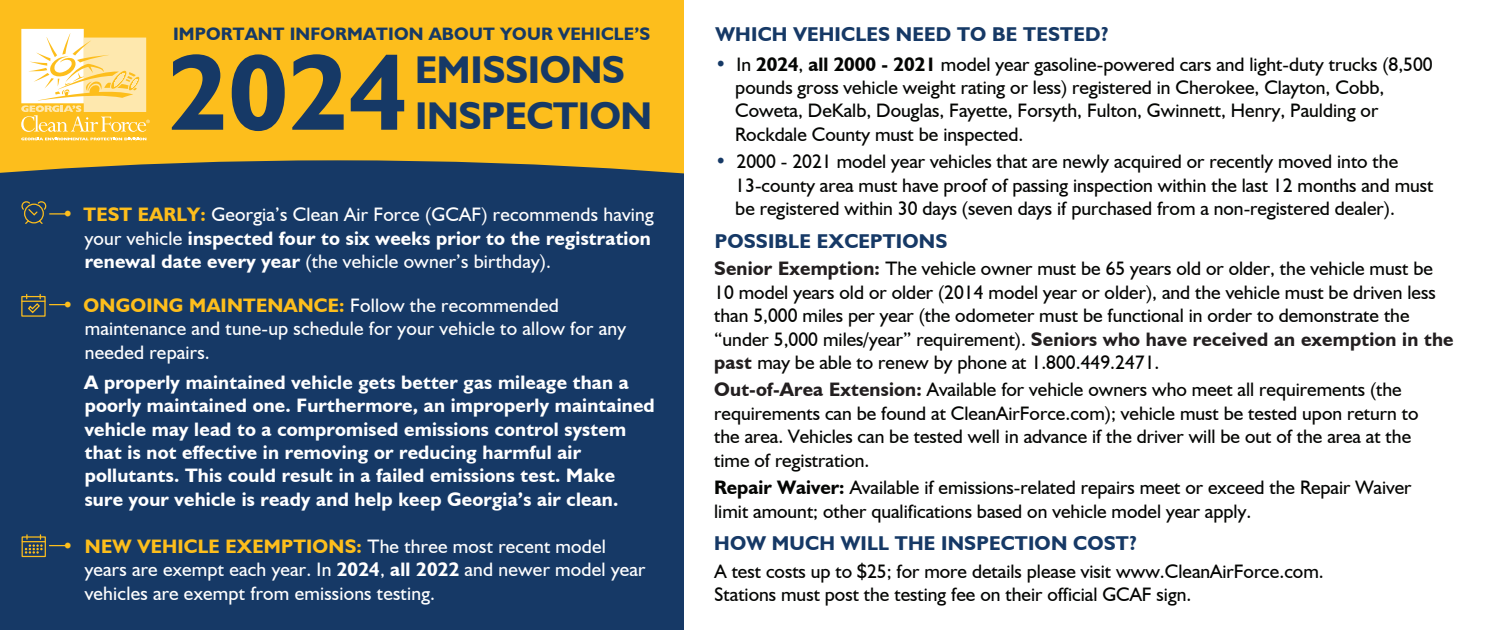
<style>
.page{position:relative;width:1485px;height:630px;background:#fff}
.page>*{position:absolute;margin:0;border:0;box-sizing:border-box;transform-origin:0 0}
.t1{font:700 108.5px "Humanist 521 BT";color:#163966}
.t2{font:700 38.75px/46px "Humanist 521 BT";letter-spacing:-.01em;color:#163966}
.t3{font:700 20px "Humanist 521 BT";letter-spacing:.01em;color:#163966}
.t4{font:19.5px/23.5px "Humanist 521 BT";color:#040503}
.t5{font:19.5px/23.5px "Humanist 521 BT";letter-spacing:.01em;color:#fff}
.t6{font:700 19.5px/23.5px "Humanist 521 BT";letter-spacing:.01em;color:#fff}
.t7{font:700 18px "Humanist 521 BT";letter-spacing:.01em;color:#163966}
.s1{color:#fdbe1c}
.s2{font-weight:700;color:#fdbe1c}
.s3{font-weight:700}
.s4{color:#163966}
.s5{font-weight:700;color:#231f20}
</style>
<div class="page">
<div style="left:0;top:0;width:683px;height:626px;background:#fdbe1c"></div>
<div style="left:0;top:160px;width:683px;height:470px;background:#163966"></div>
<div style="left:22px;top:536px;width:24px;height:21px;border:1px solid #fdbe1c"></div>
<svg style="left:21px;top:138px;width:125px;height:2px"></svg>
<svg style="left:21px;top:29px;width:129px;height:103px"></svg>
<svg style="left:22px;top:200px;width:45px;height:25px"></svg>
<div style="left:21px;top:296px;width:25px;height:21px;border:1px solid #fdbe1c"></div>
<svg style="left:22px;top:294px;width:45px;height:20px"></svg>
<svg style="left:22px;top:535px;width:45px;height:19px"></svg>
<p class="t7" style="left:173px;top:22px;width:479px">IMPORTANT INFORMATION ABOUT YOUR VEHICLE’S</p>
<h2 class="t2" style="left:415px;top:46px;width:239px">EMISSIONS<br>INSPECTION</h2>
<h1 class="t1" style="left:168px;top:25px;width:241px">2024</h1>
<p class="t5" style="left:85px;top:203px;width:571px;text-indent:-23px"><span class="s1">•</span> <span class="s2">TEST EARLY:</span> Georgia’s Clean Air Force (GCAF) recommends having your vehicle <span class="s3">inspected four to six weeks prior to the registration renewal date every year</span> (the vehicle owner’s birthday).</p>
<p class="t5" style="left:85px;top:293px;width:543px;text-indent:-23px"><span class="s1">•</span> <span class="s2">ONGOING MAINTENANCE:</span> Follow the recommended maintenance and tune-up schedule for your vehicle to allow for any needed repairs.</p>
<p class="t6" style="left:84px;top:370px;width:572px">A properly maintained vehicle gets better gas mileage than a poorly maintained one. Furthermore, an improperly maintained vehicle may lead to a compromised emissions control system that is not effective in removing or reducing harmful air pollutants. This could result in a failed emissions test. Make sure your vehicle is ready and help keep Georgia’s air clean.</p>
<p class="t5" style="left:85px;top:534px;width:562px;text-indent:-23px"><span class="s2">• NEW VEHICLE EXEMPTIONS:</span> The three most recent model years are exempt each year. In <span class="s3">2024</span>, <span class="s3">all 2022</span> and newer model year vehicles are exempt from emissions testing.</p>
<p class="t3" style="left:716px;top:22px;width:395px">WHICH VEHICLES NEED TO BE TESTED?</p>
<p class="t4" style="left:735px;top:52px;width:699px;text-indent:-20px"><span class="s4">•</span> In <span class="s3">2024</span>, <span class="s3">all 2000 - 2021</span> model year gasoline-powered cars and light-duty trucks (8,500 pounds gross vehicle weight rating or less) registered in Cherokee, Clayton, Cobb, Coweta, DeKalb, Douglas, Fayette, Forsyth, Fulton, Gwinnett, Henry, Paulding or Rockdale County must be inspected.</p>
<p class="t4" style="left:735px;top:150px;width:700px;text-indent:-20px"><span class="s4">•</span> 2000 - 2021 model year vehicles that are newly acquired or recently moved into the<br>13-county area must have proof of passing inspection within the last 12 months and must be registered within 30 days (seven days if purchased from a non-registered dealer).</p>
<p class="t3" style="left:715px;top:228px;width:234px">POSSIBLE EXCEPTIONS</p>
<p class="t4" style="left:714px;top:257px;width:741px"><span class="s5">Senior Exemption:</span> The vehicle owner must be 65 years old or older, the vehicle must be 10 model years old or older (2014 model year or older), and the vehicle must be driven less than 5,000 miles per year (the odometer must be functional in order to demonstrate the “under 5,000 miles/year” requirement). <span class="s5">Seniors who have received an exemption in the past</span> may be able to renew by phone at 1.800.449.2471.</p>
<p class="t4" style="left:714px;top:378px;width:706px"><span class="s5">Out-of-Area Extension:</span> Available for vehicle owners who meet all requirements (the requirements can be found at CleanAirForce.com); vehicle must be tested upon return to the area. Vehicles can be tested well in advance if the driver will be out of the area at the time of registration.</p>
<p class="t4" style="left:714px;top:475px;width:699px"><span class="s3">Repair Waiver:</span> Available if emissions-related repairs meet or exceed the Repair Waiver limit amount; other qualifications based on vehicle model year apply.</p>
<p class="t3" style="left:714px;top:530px;width:424px">HOW MUCH WILL THE INSPECTION COST?</p>
<p class="t4" style="left:715px;top:559px;width:611px">A test costs up to $25; for more details please visit www.CleanAirForce.com.<br>Stations must post the testing fee on their official GCAF sign.</p>
</div>
